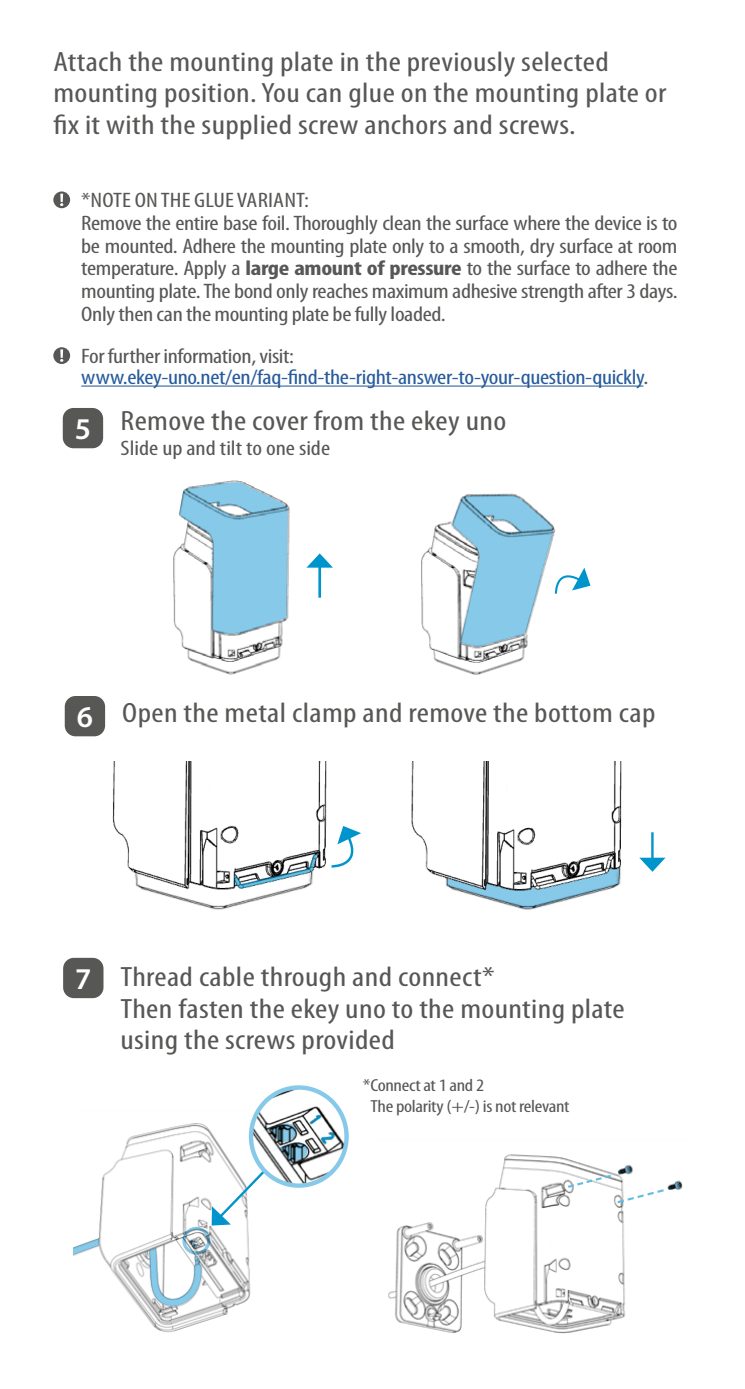
<style>
.page{position:relative;width:745px;height:1389px;background:#fff}
.page>*{position:absolute;margin:0;border:0;box-sizing:border-box;transform-origin:0 0}
.t1{font:condensed 28px/31.5px "Myriad Pro";letter-spacing:.01em;color:#575756;scale:1.2 1}
.t2{font:condensed 21px/22.8px "Myriad Pro";letter-spacing:-.015em;color:#575756;scale:1.2 1}
.t3{font:condensed 21px/21px "Myriad Pro";letter-spacing:-.015em;color:#275b9b;scale:1.2 1}
.t4{font:condensed 17.5px/21px "Myriad Pro";letter-spacing:-.015em;color:#575756;scale:1.2 1}
.s1{font-weight:700}
.s2{color:#575756}
.s3{font-weight:600;font-stretch:normal;font-size:30.45px;color:#fff}
</style>
<div class="page">
<div style="left:65px;top:696px;width:40px;height:40px;background:#575756;border-radius:11px"></div>
<img style="left:411px;top:762px;width:211px;height:148px">
<img style="left:112px;top:761px;width:215px;height:148px">
<svg style="left:234px;top:854px;width:83px;height:35px"></svg>
<svg style="left:331px;top:826px;width:30px;height:42px"></svg>
<img style="left:194px;top:662px;width:76px;height:13px">
<img style="left:173px;top:480px;width:149px;height:182px">
<svg style="left:179px;top:482px;width:109px;height:153px"></svg>
<hr style="left:318px;top:566px;width:3px;height:32px;background:#0094cd">
<svg style="left:306px;top:553px;width:27px;height:15px"></svg>
<div style="left:63px;top:408px;width:40px;height:40px;background:#575756;border-radius:11px"></div>
<img style="left:421px;top:493px;width:92px;height:155px">
<img style="left:430px;top:648px;width:95px;height:27px">
<svg style="left:451px;top:494px;width:139px;height:154px"></svg>
<hr style="left:81px;top:385px;width:562px;height:2px;background:#275b9b">
<div style="left:53px;top:191px;width:17px;height:17px;background:#575756;border-radius:50%"></div>
<svg style="left:60px;top:194px;width:3px;height:12px"></svg>
<div style="left:53px;top:347px;width:17px;height:17px;background:#575756;border-radius:50%"></div>
<svg style="left:60px;top:349px;width:3px;height:13px"></svg>
<div style="left:63px;top:958px;width:40px;height:40px;background:#575756;border-radius:11px"></div>
<img style="left:73px;top:1123px;width:178px;height:210px">
<svg style="left:73px;top:1238px;width:26px;height:17px"></svg>
<svg style="left:149px;top:1239px;width:53px;height:70px"></svg>
<div style="left:182px;top:1227px;width:28px;height:28px;border:3px solid #86c9e9;border-radius:50%"></div>
<hr style="left:650px;top:832px;width:3px;height:28px;background:#0094cd">
<svg style="left:639px;top:858px;width:26px;height:14px"></svg>
<img style="left:388px;top:1154px;width:295px;height:180px">
<svg style="left:565px;top:1166px;width:116px;height:39px"></svg>
<img style="left:251px;top:1088px;width:95px;height:98px">
<svg style="left:211px;top:1120px;width:97px;height:106px"></svg>
<div style="left:249px;top:1085px;width:99px;height:103px;border:4px solid #86c9e9;border-radius:50%"></div>
<h1 class="t1" style="left:53px;top:45px;width:512px">Attach the mounting plate in the previously selected mounting position. You can glue on the mounting plate or fix it with the supplied screw anchors and screws.</h1>
<p class="t2" style="left:81px;top:189px;width:498px">*NOTE ON THE GLUE VARIANT:<br>Remove the entire base foil. Thoroughly clean the surface where the device is to be mounted. Adhere the mounting plate only to a smooth, dry surface at room temperature. Apply a <span class="s1">large amount of pressure</span> to the surface to adhere the mounting plate. The bond only reaches maximum adhesive strength after 3 days.<br>Only then can the mounting plate be fully loaded.</p>
<p class="t3" style="left:81px;top:345px;width:473px"><span class="s2">For further information, visit: </span>www.ekey-uno.net/en/faq-find-the-right-answer-to-your-question-quickly<span class="s2">.</span></p>
<h1 class="t1" style="left:75px;top:405px;width:361px"><span class="s3">5</span> Remove the cover from the ekey uno</h1>
<p class="t2" style="left:120px;top:436px;width:176px">Slide up and tilt to one side</p>
<h1 class="t1" style="left:77px;top:696px;width:483px"><span class="s3">6</span> Open the metal clamp and remove the bottom cap</h1>
<h1 class="t1" style="left:120px;top:961px;width:421px;text-indent:-45px"><span class="s3">7</span> Thread cable through and connect*<br>Then fasten the ekey uno to the mounting plate using the screws provided</h1>
<p class="t4" style="left:370px;top:1075px;width:167px;text-indent:-8px">*Connect at 1 and 2<br>The polarity (+/-) is not relevant</p>
</div>
